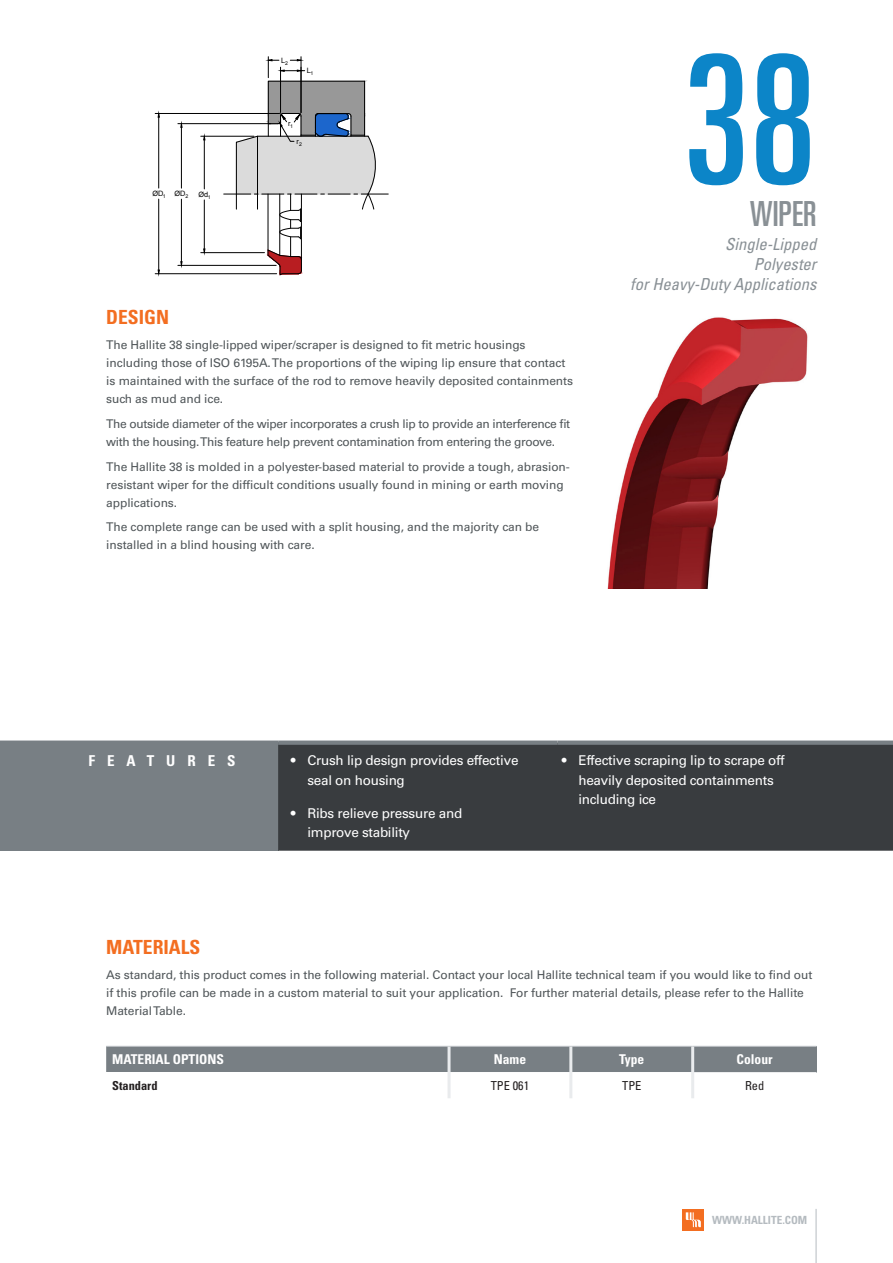
<style>
.page{position:relative;width:893px;height:1263px;background:#fff}
.page>*{position:absolute;margin:0;border:0;box-sizing:border-box;transform-origin:0 0}
.t1{font:ultra-condensed 179.85px "Univers LT Std";color:#0c85c8}
.t2{font:ultra-condensed 34.65px "Univers LT Std";color:#899095}
.t3{font:700 condensed 19.5px "Univers LT Std";color:#f36e21}
.t4{font:italic condensed 16.65px/20px "Univers LT Std";color:#899095;text-align:right}
.t5{font:700 condensed 15px "Univers LT Std";letter-spacing:.8em;color:#fff}
.t6{font:13.5px/19.5px "Univers LT Std";letter-spacing:-.02em;color:#fff}
.t7{font:700 condensed 13.5px "Univers LT Std";color:#fff}
.t8{font:condensed 12.3px "Univers LT Std";color:#231f20}
.t9{font:700 condensed 12.3px "Univers LT Std";color:#231f20}
.t10{font:12px/18px "Univers LT Std";letter-spacing:-.01em;color:#505659}
.t11{font:12px/18px "Univers LT Std";letter-spacing:-.03em;color:#505659}
.t12{font:700 condensed 11.25px "Univers LT Std";color:#b5bbc0}
.t13{font:7.35px "Arial";color:#000}
</style>
<div class="page">
<img style="left:608px;top:317px;width:200px;height:271px">
<div style="left:0;top:743px;width:278px;height:108px;background:#787f84"></div>
<div style="left:278px;top:745px;width:615px;height:106px;background:#393c3f"></div>
<div style="left:0;top:740px;width:278px;height:5px;background:#787f84"></div>
<div style="left:278px;top:740px;width:279px;height:5px;background:#787f84"></div>
<div style="left:557px;top:740px;width:336px;height:5px;background:#787f84"></div>
<hr style="left:155px;top:113px;width:125px;height:1px;background:#000">
<hr style="left:155px;top:273px;width:122px;height:1px;background:#000">
<hr style="left:158px;top:117px;width:1px;height:71px;background:#000">
<hr style="left:158px;top:199px;width:1px;height:71px;background:#000">
<svg style="left:157px;top:269px;width:3px;height:5px"></svg>
<hr style="left:178px;top:123px;width:93px;height:1px;background:#000">
<hr style="left:178px;top:265px;width:98px;height:1px;background:#000">
<hr style="left:181px;top:127px;width:1px;height:61px;background:#000">
<hr style="left:181px;top:199px;width:1px;height:63px;background:#000">
<svg style="left:180px;top:123px;width:3px;height:5px"></svg>
<svg style="left:180px;top:261px;width:3px;height:5px"></svg>
<hr style="left:201px;top:136px;width:53px;height:1px;background:#000">
<hr style="left:201px;top:252px;width:63px;height:1px;background:#000">
<hr style="left:204px;top:140px;width:1px;height:49px;background:#000">
<hr style="left:204px;top:200px;width:1px;height:49px;background:#000">
<svg style="left:203px;top:135px;width:3px;height:6px"></svg>
<svg style="left:203px;top:248px;width:3px;height:5px"></svg>
<svg style="left:224px;top:57px;width:164px;height:218px"></svg>
<hr style="left:816px;top:1209px;width:1px;height:54px;background:#b5bbc0">
<div style="left:682px;top:1209px;width:22px;height:21px;background:#f36e21"></div>
<svg style="left:686px;top:1212px;width:15px;height:15px"></svg>
<svg style="left:106px;top:1046px;width:711px;height:27px;background:#7f858a"></svg>
<hr style="left:693px;top:1045px;width:124px;height:1px;background:#e9ebed">
<hr style="left:448px;top:1046px;width:3px;height:26px;background:#e9ebed">
<hr style="left:448px;top:1072px;width:3px;height:26px;background:#e9ebed">
<hr style="left:691px;top:1046px;width:3px;height:26px;background:#e9ebed">
<hr style="left:106px;top:1045px;width:343px;height:1px;background:#e9ebed">
<hr style="left:449px;top:1045px;width:122px;height:1px;background:#e9ebed">
<hr style="left:571px;top:1045px;width:122px;height:1px;background:#e9ebed">
<hr style="left:569px;top:1046px;width:3px;height:26px;background:#e9ebed">
<hr style="left:569px;top:1072px;width:3px;height:26px;background:#e9ebed">
<hr style="left:691px;top:1072px;width:3px;height:26px;background:#e9ebed">
<p class="t13" style="left:281px;top:55px;width:8px">L<sub>2</sub></p>
<p class="t13" style="left:307px;top:66px;width:8px">L<sub>1</sub></p>
<p class="t13" style="left:288px;top:119px;width:6px">r<sub>1</sub></p>
<p class="t13" style="left:152px;top:189px;width:37px">ØD<sub>1</sub> ØD<sub>2</sub></p>
<p class="t13" style="left:199px;top:190px;width:14px">Ød<sub>1</sub></p>
<p class="t13" style="left:297px;top:137px;width:7px">r<sub>2</sub></p>
<h3 class="t3" style="left:106px;top:305px;width:64px">DESIGN</h3>
<p class="t10" style="left:106px;top:336px;width:468px">The Hallite 38 single-lipped wiper/scraper is designed to fit metric housings including those of ISO 6195A. The proportions of the wiping lip ensure that contact is maintained with the surface of the rod to remove heavily deposited containments such as mud and ice.</p>
<p class="t11" style="left:106px;top:415px;width:465px">The outside diameter of the wiper incorporates a crush lip to provide an interference fit with the housing. This feature help prevent contamination from entering the groove.</p>
<p class="t10" style="left:106px;top:457px;width:465px">The Hallite 38 is molded in a polyester-based material to provide a tough, abrasion&shy;resistant wiper for the difficult conditions usually found in mining or earth moving applications.</p>
<p class="t10" style="left:106px;top:518px;width:434px">The complete range can be used with a split housing, and the majority can be installed in a blind housing with care.</p>
<h1 class="t1" style="left:683px;top:18px;width:135px">38</h1>
<h2 class="t2" style="left:750px;top:194px;width:68px">WIPER</h2>
<h3 class="t4" style="left:630px;top:234px;width:188px">Single-Lipped<br>Polyester<br>for Heavy-Duty Applications</h3>
<p class="t5" style="left:88px;top:752px;width:149px">FEATURES</p>
<p class="t6" style="left:307px;top:751px;width:213px;text-indent:-16px">• Crush lip design provides effective seal on housing</p>
<p class="t6" style="left:307px;top:803px;width:156px;text-indent:-16px">• Ribs relieve pressure and improve stability</p>
<p class="t6" style="left:578px;top:751px;width:208px;text-indent:-16px">• Effective scraping lip to scrape off heavily deposited containments including ice</p>
<h3 class="t3" style="left:106px;top:935px;width:96px">MATERIALS</h3>
<p class="t10" style="left:106px;top:965px;width:708px">As standard, this product comes in the following material. Contact your local Hallite technical team if you would like to find out if this profile can be made in a custom material to suit your application. For further material details, please refer to the Hallite<br>Material Table.</p>
<p class="t7" style="left:112px;top:1051px;width:113px">MATERIAL OPTIONS</p>
<p class="t7" style="left:494px;top:1051px;width:34px">Name</p>
<p class="t7" style="left:619px;top:1051px;width:27px">Type</p>
<p class="t7" style="left:737px;top:1051px;width:38px">Colour</p>
<p class="t9" style="left:112px;top:1078px;width:47px">Standard</p>
<p class="t8" style="left:491px;top:1077px;width:40px">TPE 061</p>
<p class="t8" style="left:622px;top:1077px;width:21px">TPE</p>
<p class="t8" style="left:745px;top:1077px;width:21px">Red</p>
<p class="t12" style="left:712px;top:1213px;width:97px">WWW.HALLITE.COM</p>
</div>
